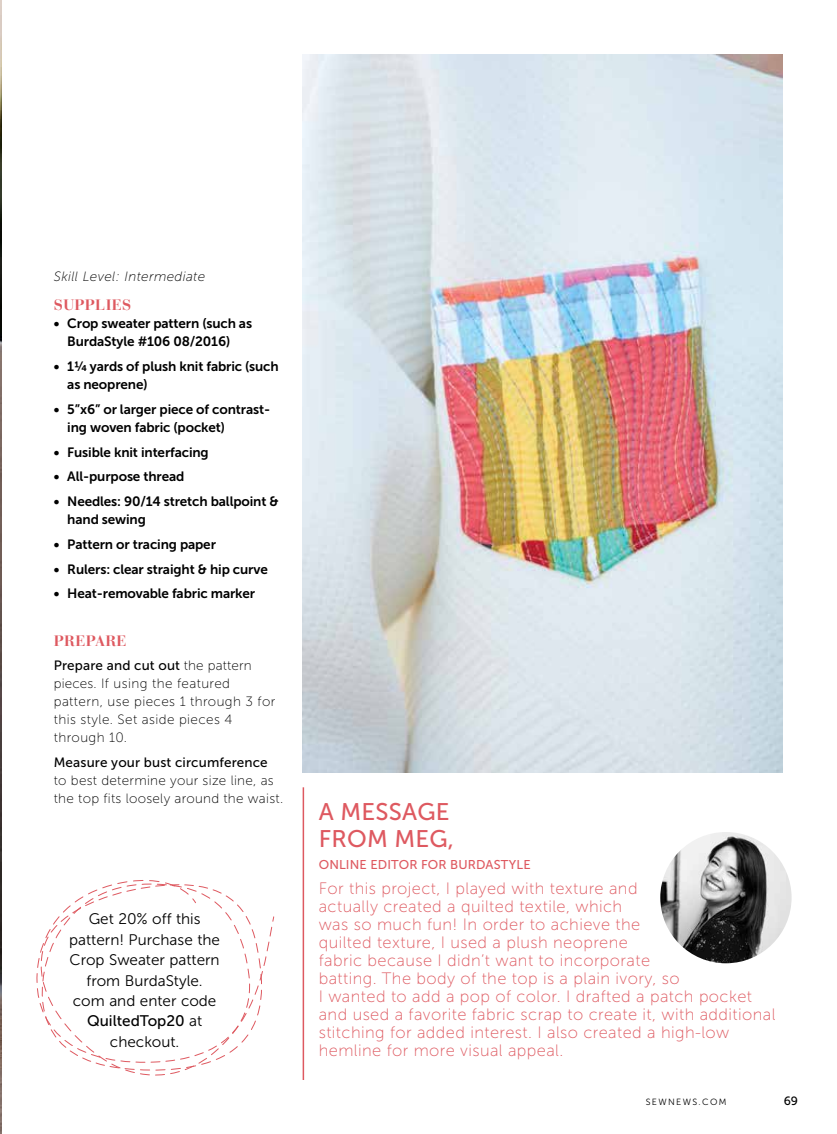
<style>
.page{position:relative;width:837px;height:1134px;background:#fff}
.page>*{position:absolute;margin:0;border:0;box-sizing:border-box;transform-origin:0 0}
.t1{font:24px/27px "Museo Sans 500";letter-spacing:.01em;color:#de5960}
.t2{font:16.5px/18px "Museo Sans 100";letter-spacing:.025em;color:#de5960}
.t3{font:15.3px/20.4px "Museo Sans 300";color:#000;text-align:center}
.t4{font:15.3px "Museo Sans 500";color:#000}
.t5{font:700 15px "Bauer Bodoni Std";letter-spacing:.025em;color:#de5960}
.t6{font:13.5px/18px "Museo Sans 700";letter-spacing:-.01em;color:#000}
.t7{font:13.5px/18px "Museo Sans 100";letter-spacing:.025em;color:#000}
.t8{font:13.5px "Museo Sans 500";letter-spacing:.01em;color:#000}
.t9{font:italic 13.5px "Museo Sans 100";letter-spacing:.025em;color:#000}
.t10{font:12.75px "Museo Sans 500";letter-spacing:.01em;color:#de5960}
.t11{font:12px "Museo Sans 500";color:#000}
.t12{font:9px "Museo Sans 300";letter-spacing:.15em;color:#000}
.s1{font-family:"Museo Sans 100"}
.s2{font-family:"Museo Sans 300"}
</style>
<div class="page">
<img style="left:0;top:0;width:2px;height:1134px">
<hr style="left:303px;top:787px;width:1px;height:293px;background:#de5960">
<img style="left:660px;top:832px;width:132px;height:131px;border-radius:66px">
<svg style="left:37px;top:881px;width:237px;height:187px"></svg>
<img style="left:303px;top:54px;width:480px;height:718px">
<p class="t9" style="left:54px;top:269px;width:153px">Skill Level: Intermediate</p>
<p class="t5" style="left:54px;top:296px;width:79px">SUPPLIES</p>
<p class="t6" style="left:67px;top:315px;width:186px;text-indent:-14px">• Crop sweater pattern (such as<br>BurdaStyle #106 08/2016)</p>
<p class="t6" style="left:67px;top:357px;width:213px;text-indent:-14px">• 11/4 yards of plush knit fabric (such as neoprene)</p>
<p class="t6" style="left:67px;top:400px;width:204px;text-indent:-14px">• 5”x6” or larger piece of contrast&shy;ing woven fabric (pocket)</p>
<p class="t6" style="left:54px;top:443px;width:156px">• Fusible knit interfacing</p>
<p class="t6" style="left:54px;top:468px;width:132px">• All-purpose thread</p>
<p class="t6" style="left:67px;top:492px;width:213px;text-indent:-14px">• Needles: 90/14 stretch ballpoint &amp; hand sewing</p>
<p class="t6" style="left:54px;top:535px;width:164px">• Pattern or tracing paper</p>
<p class="t6" style="left:54px;top:560px;width:216px">• Rulers: clear straight &amp; hip curve</p>
<p class="t6" style="left:54px;top:585px;width:203px">• Heat-removable fabric marker</p>
<p class="t5" style="left:54px;top:631px;width:74px">PREPARE</p>
<p class="t8" style="left:54px;top:658px;width:199px">Prepare and cut out <span class="s1">the pattern</span></p>
<p class="t7" style="left:54px;top:675px;width:223px">pieces. If using the featured pattern, use pieces 1 through 3 for this style. Set aside pieces 4 through 10.</p>
<p class="t8" style="left:54px;top:755px;width:215px">Measure your bust circumference</p>
<p class="t7" style="left:54px;top:772px;width:231px">to best determine your size line, as the top fits loosely around the waist.</p>
<p class="t3" style="left:69px;top:909px;width:152px">Get 20% off this pattern! Purchase the<br>Crop Sweater pattern from BurdaStyle. com and enter code</p>
<p class="t4" style="left:87px;top:1013px;width:117px">QuiltedTop20 <span class="s2">at</span></p>
<p class="t3" style="left:110px;top:1032px;width:71px">checkout.</p>
<h1 class="t1" style="left:319px;top:799px;width:137px">A MESSAGE<br>FROM MEG,</h1>
<p class="t10" style="left:319px;top:858px;width:213px">ONLINE EDITOR FOR BURDASTYLE</p>
<p class="t2" style="left:319px;top:879px;width:458px">For this project, I played with texture and<br>actually created a quilted textile, which<br>was so much fun! In order to achieve the<br>quilted texture, I used a plush neoprene<br>fabric because I didn’t want to incorporate<br>batting. The body of the top is a plain ivory, so<br>I wanted to add a pop of color. I drafted a patch pocket and used a favorite fabric scrap to create it, with additional stitching for added interest. I also created a high-low hemline for more visual appeal.</p>
<p class="t12" style="left:646px;top:1097px;width:82px">SEWNEWS.COM</p>
<p class="t11" style="left:784px;top:1094px;width:16px">69</p>
</div>
